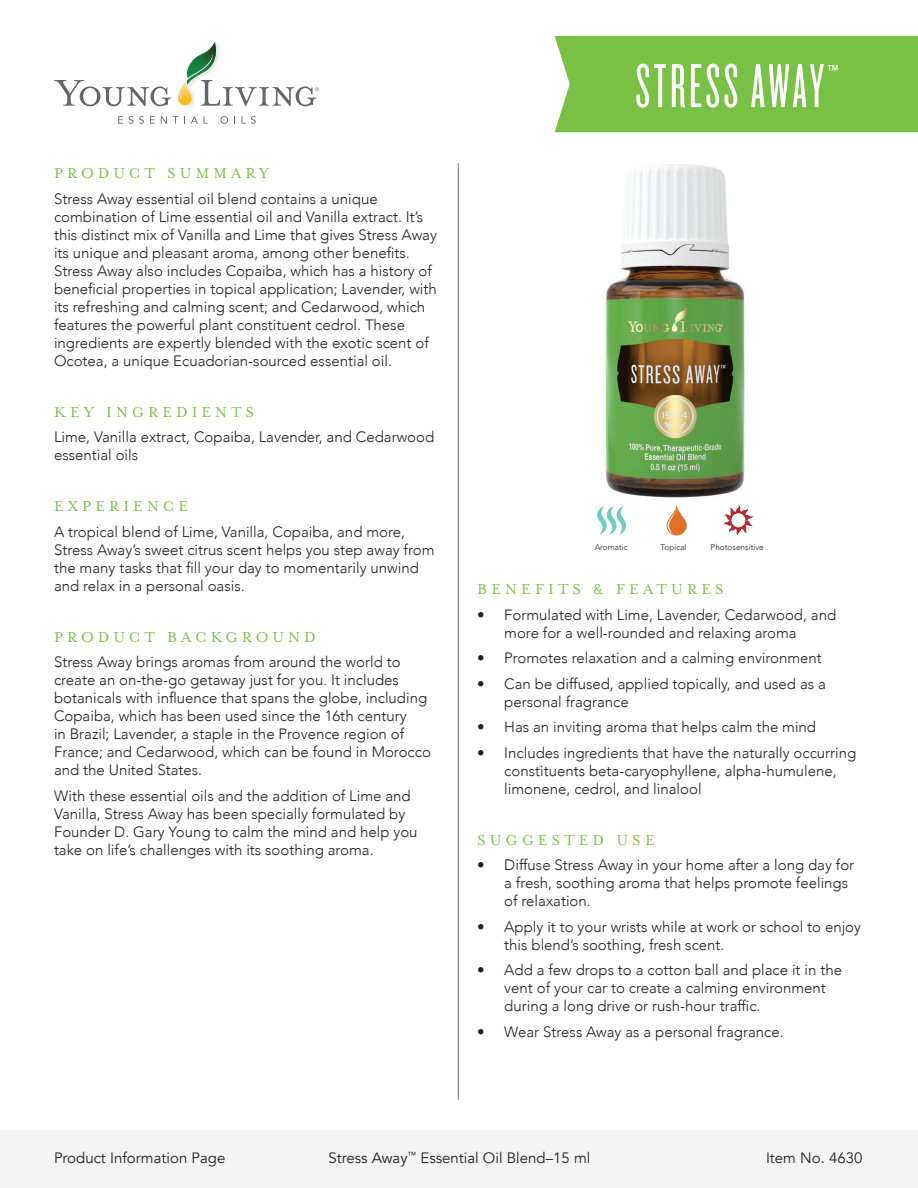
<style>
.page{position:relative;width:918px;height:1188px;background:#fff}
.page>*{position:absolute;margin:0;border:0;box-sizing:border-box;transform-origin:0 0}
.t1{font:64.5px "Knockout 26 Junior Flywght";letter-spacing:.05em;color:#fff}
.t2{font:16.5px "Mrs Eaves OT";letter-spacing:.25em;color:#79c145}
.t3{font:300 15px/18px "Avenir";color:#231f20}
.t4{font:15px "Avenir";color:#231f20}
.t5{font:300 8.25px "Avenir";color:#231f20}
</style>
<div class="page">
<svg style="left:667px;top:505px;width:20px;height:30px"></svg>
<svg style="left:724px;top:505px;width:29px;height:31px"></svg>
<svg style="left:597px;top:506px;width:29px;height:28px"></svg>
<img style="left:605px;top:164px;width:139px;height:334px">
<div style="left:0;top:1130px;width:918px;height:58px;background:#f4f4f4"></div>
<img style="left:181px;top:106px;width:10px;height:2px">
<svg style="left:118px;top:116px;width:5px;height:8px"></svg>
<svg style="left:129px;top:116px;width:4px;height:8px"></svg>
<svg style="left:139px;top:116px;width:5px;height:8px"></svg>
<svg style="left:150px;top:116px;width:5px;height:8px"></svg>
<svg style="left:161px;top:116px;width:6px;height:8px"></svg>
<svg style="left:173px;top:116px;width:5px;height:8px"></svg>
<svg style="left:191px;top:116px;width:17px;height:8px"></svg>
<svg style="left:220px;top:116px;width:8px;height:8px"></svg>
<svg style="left:242px;top:116px;width:14px;height:8px"></svg>
<svg style="left:54px;top:41px;width:265px;height:65px"></svg>
<hr style="left:458px;top:163px;width:1px;height:937px;background:#777779">
<div style="left:555px;top:36px;width:363px;height:96px;background:#79c145"></div>
<p class="t2" style="left:54px;top:164px;width:217px">PRODUCT SUMMARY</p>
<p class="t3" style="left:54px;top:190px;width:384px">Stress Away essential oil blend contains a unique combination of Lime essential oil and Vanilla extract. It’s this distinct mix of Vanilla and Lime that gives Stress Away its unique and pleasant aroma, among other benefits.<br>Stress Away also includes Copaiba, which has a history of beneficial properties in topical application; Lavender, with its refreshing and calming scent; and Cedarwood, which features the powerful plant constituent cedrol. These ingredients are expertly blended with the exotic scent of Ocotea, a unique Ecuadorian-sourced essential oil.</p>
<p class="t2" style="left:54px;top:403px;width:202px">KEY INGREDIENTS</p>
<p class="t3" style="left:54px;top:428px;width:382px">Lime, Vanilla extract, Copaiba, Lavender, and Cedarwood essential oils</p>
<p class="t2" style="left:54px;top:497px;width:136px">EXPERIENCE</p>
<p class="t3" style="left:54px;top:523px;width:382px">A tropical blend of Lime, Vanilla, Copaiba, and more, Stress Away’s sweet citrus scent helps you step away from the many tasks that fill your day to momentarily unwind and relax in a personal oasis.</p>
<p class="t2" style="left:54px;top:628px;width:263px">PRODUCT BACKGROUND</p>
<p class="t3" style="left:54px;top:653px;width:378px">Stress Away brings aromas from around the world to create an on-the-go getaway just for you. It includes botanicals with influence that spans the globe, including Copaiba, which has been used since the 16th century<br>in Brazil; Lavender, a staple in the Provence region of France; and Cedarwood, which can be found in Morocco and the United States.</p>
<p class="t3" style="left:54px;top:787px;width:365px">With these essential oils and the addition of Lime and Vanilla, Stress Away has been specially formulated by Founder D. Gary Young to calm the mind and help you take on life’s challenges with its soothing aroma.</p>
<p class="t1" style="left:635px;top:50px;width:205px">STRESS AWAY<sup>™</sup></p>
<p class="t5" style="left:595px;top:542px;width:35px">Aromatic</p>
<p class="t5" style="left:661px;top:542px;width:27px">Topical</p>
<p class="t5" style="left:711px;top:542px;width:55px">Photosensitive</p>
<p class="t2" style="left:477px;top:580px;width:248px">BENEFITS &amp; FEATURES</p>
<p class="t3" style="left:504px;top:606px;width:333px;text-indent:-27px">• Formulated with Lime, Lavender, Cedarwood, and more for a well-rounded and relaxing aroma</p>
<p class="t3" style="left:477px;top:649px;width:346px">• Promotes relaxation and a calming environment</p>
<p class="t3" style="left:504px;top:675px;width:323px;text-indent:-27px">• Can be diffused, applied topically, and used as a personal fragrance</p>
<p class="t3" style="left:477px;top:718px;width:340px">• Has an inviting aroma that helps calm the mind</p>
<p class="t3" style="left:504px;top:744px;width:354px;text-indent:-27px">• Includes ingredients that have the naturally occurring constituents beta-caryophyllene, alpha-humulene, limonene, cedrol, and linalool</p>
<p class="t2" style="left:477px;top:831px;width:179px">SUGGESTED USE</p>
<p class="t3" style="left:504px;top:856px;width:351px;text-indent:-27px">• Diffuse Stress Away in your home after a long day for a fresh, soothing aroma that helps promote feelings of relaxation.</p>
<p class="t3" style="left:504px;top:918px;width:358px;text-indent:-27px">• Apply it to your wrists while at work or school to enjoy this blend’s soothing, fresh scent.</p>
<p class="t3" style="left:504px;top:961px;width:339px;text-indent:-27px">• Add a few drops to a cotton ball and place it in the vent of your car to create a calming environment during a long drive or rush-hour traffic.</p>
<p class="t3" style="left:477px;top:1023px;width:308px">• Wear Stress Away as a personal fragrance.</p>
<p class="t4" style="left:54px;top:1148px;width:173px">Product Information Page</p>
<p class="t4" style="left:328px;top:1148px;width:264px">Stress Away<sup>™</sup> Essential Oil Blend–15 ml</p>
<p class="t4" style="left:766px;top:1148px;width:98px">Item No. 4630</p>
</div>
